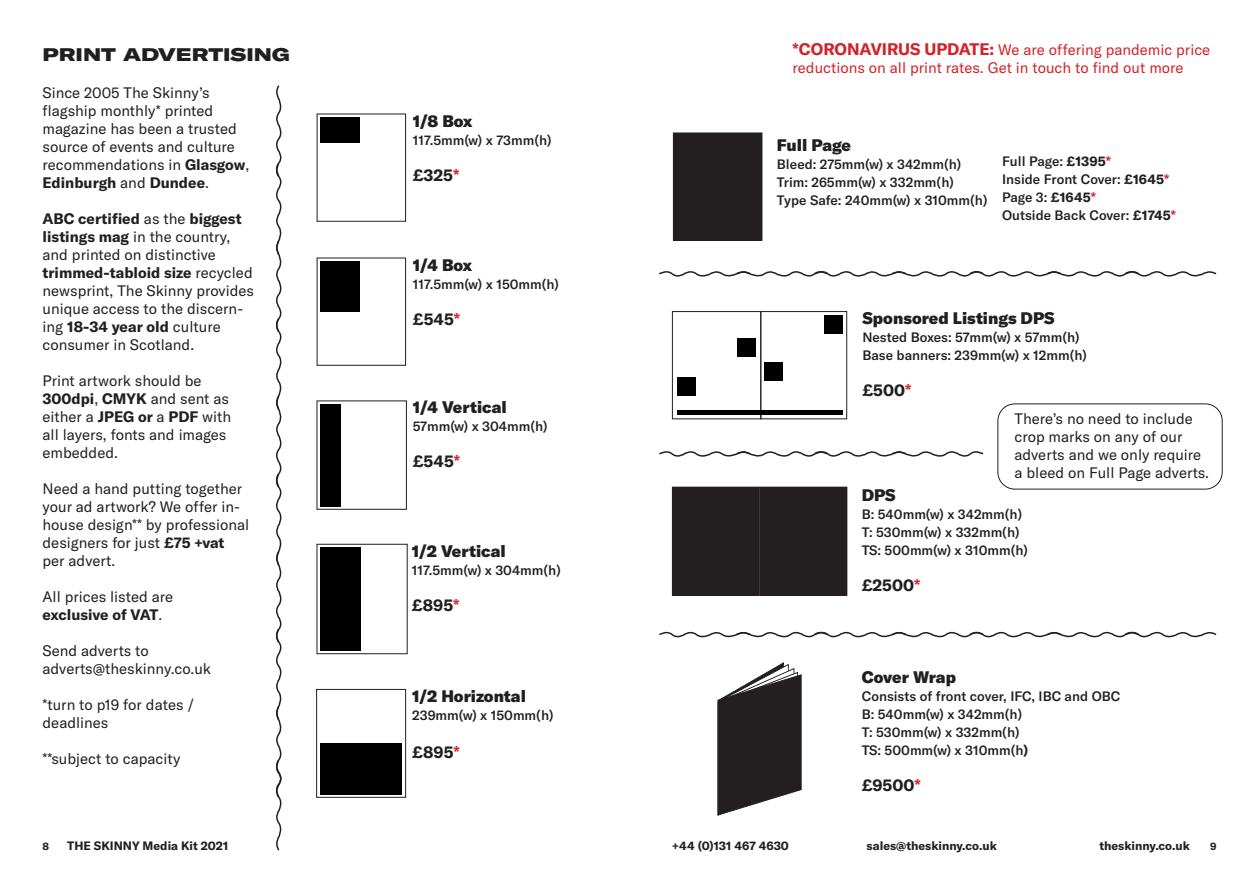
<style>
.page{position:relative;width:1259px;height:893px;background:#fff}
.page>*{position:absolute;margin:0;border:0;box-sizing:border-box;transform-origin:0 0}
.t1{font:900 expanded 18px "GT America";color:#231f20}
.t2{font:900 16.5px "GT America";color:#231f20}
.t3{font:700 16.5px "GT America";color:#231f20}
.t4{font:15px/18px "GT America";color:#231f20}
.t5{font:15px/18px "GT America";color:#d1232a}
.t6{font:500 13.5px "GT America";color:#231f20}
.t7{font:700 12px "GT America";color:#231f20}
.t8{font:700 10.5px "GT America";color:#231f20}
.s1{font-weight:700}
.s2{color:#d1232a}
.s3{font-weight:700;font-size:16.5px}
.s4{font-weight:700;color:#d1232a}
</style>
<div class="page">
<div style="left:320px;top:117px;width:40px;height:25px;background:#000"></div>
<div style="left:317px;top:114px;width:89px;height:108px;border:1px solid #231f20"></div>
<div style="left:320px;top:743px;width:82px;height:51px;background:#000"></div>
<div style="left:316px;top:689px;width:90px;height:109px;border:1px solid #231f20"></div>
<div style="left:317px;top:544px;width:90px;height:110px;border:1px solid #231f20"></div>
<div style="left:321px;top:547px;width:40px;height:104px;background:#000"></div>
<div style="left:321px;top:404px;width:20px;height:102px;background:#000"></div>
<div style="left:317px;top:400px;width:90px;height:110px;border:1px solid #231f20"></div>
<div style="left:320px;top:261px;width:40px;height:51px;background:#000"></div>
<div style="left:317px;top:258px;width:89px;height:108px;border:1px solid #231f20"></div>
<div style="left:672px;top:311px;width:89px;height:108px;border:1px solid #231f20"></div>
<div style="left:760px;top:311px;width:87px;height:108px;border:1px solid #231f20"></div>
<div style="left:824px;top:316px;width:18px;height:18px;background:#000"></div>
<div style="left:677px;top:378px;width:18px;height:18px;background:#000"></div>
<div style="left:737px;top:338px;width:18px;height:18px;background:#000"></div>
<div style="left:765px;top:362px;width:18px;height:19px;background:#000"></div>
<div style="left:677px;top:410px;width:165px;height:5px;background:#000"></div>
<div style="left:673px;top:133px;width:89px;height:107px;background:#231f20"></div>
<div style="left:673px;top:133px;width:89px;height:108px;border:1px solid #231f20"></div>
<div style="left:760px;top:487px;width:87px;height:108px;background:#231f20"></div>
<div style="left:759px;top:487px;width:88px;height:109px;border:1px solid #231f20"></div>
<div style="left:672px;top:487px;width:87px;height:108px;background:#231f20"></div>
<div style="left:672px;top:487px;width:87px;height:109px;border:1px solid #231f20"></div>
<svg style="left:659px;top:271px;width:558px;height:6px"></svg>
<svg style="left:659px;top:451px;width:325px;height:6px"></svg>
<svg style="left:659px;top:631px;width:558px;height:7px"></svg>
<svg style="left:717px;top:662px;width:85px;height:154px"></svg>
<svg style="left:275px;top:85px;width:7px;height:766px"></svg>
<div style="left:997px;top:403px;width:225px;height:86px;border:1px solid #231f20;border-radius:17px"></div>
<p class="t1" style="left:43px;top:43px;width:249px">PRINT ADVERTISING</p>
<p class="t4" style="left:43px;top:83px;width:208px">Since 2005 The Skinny’s flagship monthly* printed magazine has been a trusted source of events and culture recommendations in <span class="s1">Glasgow</span>,<br><span class="s1">Edinburgh</span> and <span class="s1">Dundee</span>.</p>
<p class="t4" style="left:43px;top:209px;width:213px"><span class="s1">ABC certified</span> as the <span class="s1">biggest listings mag</span> in the country, and printed on distinctive <span class="s1">trimmed-tabloid size</span> recycled newsprint, The Skinny provides unique access to the discern&shy;ing <span class="s1">18-34 year old</span> culture consumer in Scotland.</p>
<p class="t4" style="left:43px;top:371px;width:190px">Print artwork should be<br><span class="s1">300dpi</span>, <span class="s1">CMYK</span> and sent as either a <span class="s1">JPEG or</span> a <span class="s1">PDF</span> with all layers, fonts and images embedded.</p>
<p class="t4" style="left:43px;top:479px;width:208px">Need a hand putting together your ad artwork? We offer in&shy;house design** by professional designers for just <span class="s1">£75 +vat </span>per advert.</p>
<p class="t4" style="left:43px;top:587px;width:132px">All prices listed are <span class="s1">exclusive of VAT</span>.</p>
<p class="t4" style="left:43px;top:641px;width:170px">Send adverts to adverts@theskinny.co.uk</p>
<p class="t4" style="left:43px;top:695px;width:153px">*turn to p19 for dates / deadlines</p>
<p class="t4" style="left:43px;top:749px;width:139px">**subject to capacity</p>
<p class="t2" style="left:413px;top:110px;width:62px">1/8 Box</p>
<p class="t6" style="left:413px;top:132px;width:140px">117.5mm(w) x 73mm(h)</p>
<p class="t3" style="left:413px;top:164px;width:48px">£325<span class="s2">*</span></p>
<p class="t2" style="left:413px;top:254px;width:61px">1/4 Box</p>
<p class="t6" style="left:413px;top:276px;width:148px">117.5mm(w) x 150mm(h)</p>
<p class="t3" style="left:413px;top:308px;width:49px">£545<span class="s2">*</span></p>
<p class="t2" style="left:413px;top:397px;width:96px">1/4 Vertical</p>
<p class="t6" style="left:413px;top:418px;width:136px">57mm(w) x 304mm(h)</p>
<p class="t3" style="left:413px;top:451px;width:49px">£545<span class="s2">*</span></p>
<p class="t2" style="left:412px;top:540px;width:96px">1/2 Vertical</p>
<p class="t6" style="left:412px;top:562px;width:150px">117.5mm(w) x 304mm(h)</p>
<p class="t3" style="left:412px;top:595px;width:49px">£895<span class="s2">*</span></p>
<p class="t2" style="left:412px;top:685px;width:115px">1/2 Horizontal</p>
<p class="t6" style="left:412px;top:707px;width:143px">239mm(w) x 150mm(h)</p>
<p class="t3" style="left:412px;top:742px;width:49px">£895<span class="s2">*</span></p>
<p class="t5" style="left:792px;top:41px;width:419px"><span class="s3">*CORONAVIRUS UPDATE:</span> We are offering pandemic price reductions on all print rates. Get in touch to find out more</p>
<p class="t2" style="left:777px;top:134px;width:76px">Full Page</p>
<p class="t6" style="left:777px;top:156px;width:186px">Bleed: 275mm(w) x 342mm(h)</p>
<p class="t6" style="left:777px;top:174px;width:178px">Trim: 265mm(w) x 332mm(h)</p>
<p class="t6" style="left:777px;top:192px;width:212px">Type Safe: 240mm(w) x 310mm(h)</p>
<p class="t6" style="left:1002px;top:153px;width:110px">Full Page: <span class="s1">£1395</span><span class="s4">*</span></p>
<p class="t6" style="left:1002px;top:171px;width:169px">Inside Front Cover: <span class="s1">£1645</span><span class="s4">*</span></p>
<p class="t6" style="left:1002px;top:189px;width:95px">Page 3: <span class="s1">£1645</span><span class="s4">*</span></p>
<p class="t6" style="left:1002px;top:207px;width:175px">Outside Back Cover: <span class="s1">£1745</span><span class="s4">*</span></p>
<p class="t2" style="left:862px;top:307px;width:194px">Sponsored Listings DPS</p>
<p class="t6" style="left:862px;top:329px;width:219px">Nested Boxes: 57mm(w) x 57mm(h)</p>
<p class="t6" style="left:862px;top:347px;width:226px">Base banners: 239mm(w) x 12mm(h)</p>
<p class="t3" style="left:862px;top:379px;width:51px">£500<span class="s2">*</span></p>
<p class="t4" style="left:1014px;top:409px;width:180px">There’s no need to include</p>
<p class="t4" style="left:1014px;top:427px;width:169px">crop marks on any of our</p>
<p class="t4" style="left:1014px;top:445px;width:196px">adverts and we only require a bleed on Full Page adverts.</p>
<p class="t2" style="left:861px;top:485px;width:35px">DPS</p>
<p class="t6" style="left:861px;top:506px;width:162px">B: 540mm(w) x 342mm(h)</p>
<p class="t6" style="left:861px;top:524px;width:159px">T: 530mm(w) x 332mm(h)</p>
<p class="t6" style="left:861px;top:542px;width:168px">TS: 500mm(w) x 310mm(h)</p>
<p class="t3" style="left:861px;top:575px;width:60px">£2500<span class="s2">*</span></p>
<p class="t2" style="left:861px;top:667px;width:96px">Cover Wrap</p>
<p class="t6" style="left:861px;top:688px;width:260px">Consists of front cover, IFC, IBC and OBC</p>
<p class="t6" style="left:861px;top:706px;width:162px">B: 540mm(w) x 342mm(h)</p>
<p class="t6" style="left:861px;top:724px;width:159px">T: 530mm(w) x 332mm(h)</p>
<p class="t6" style="left:861px;top:742px;width:168px">TS: 500mm(w) x 310mm(h<span class="s1">)</span></p>
<p class="t3" style="left:861px;top:775px;width:61px">£9500<span class="s2">*</span></p>
<p class="t7" style="left:67px;top:839px;width:163px">THE SKINNY Media Kit 2021</p>
<p class="t7" style="left:672px;top:839px;width:118px">+44 (0)131 467 4630</p>
<p class="t7" style="left:866px;top:839px;width:132px">sales@theskinny.co.uk</p>
<p class="t7" style="left:1099px;top:839px;width:92px">theskinny.co.uk</p>
<p class="t8" style="left:43px;top:840px;width:8px">8</p>
<p class="t8" style="left:1210px;top:840px;width:8px">9</p>
</div>
